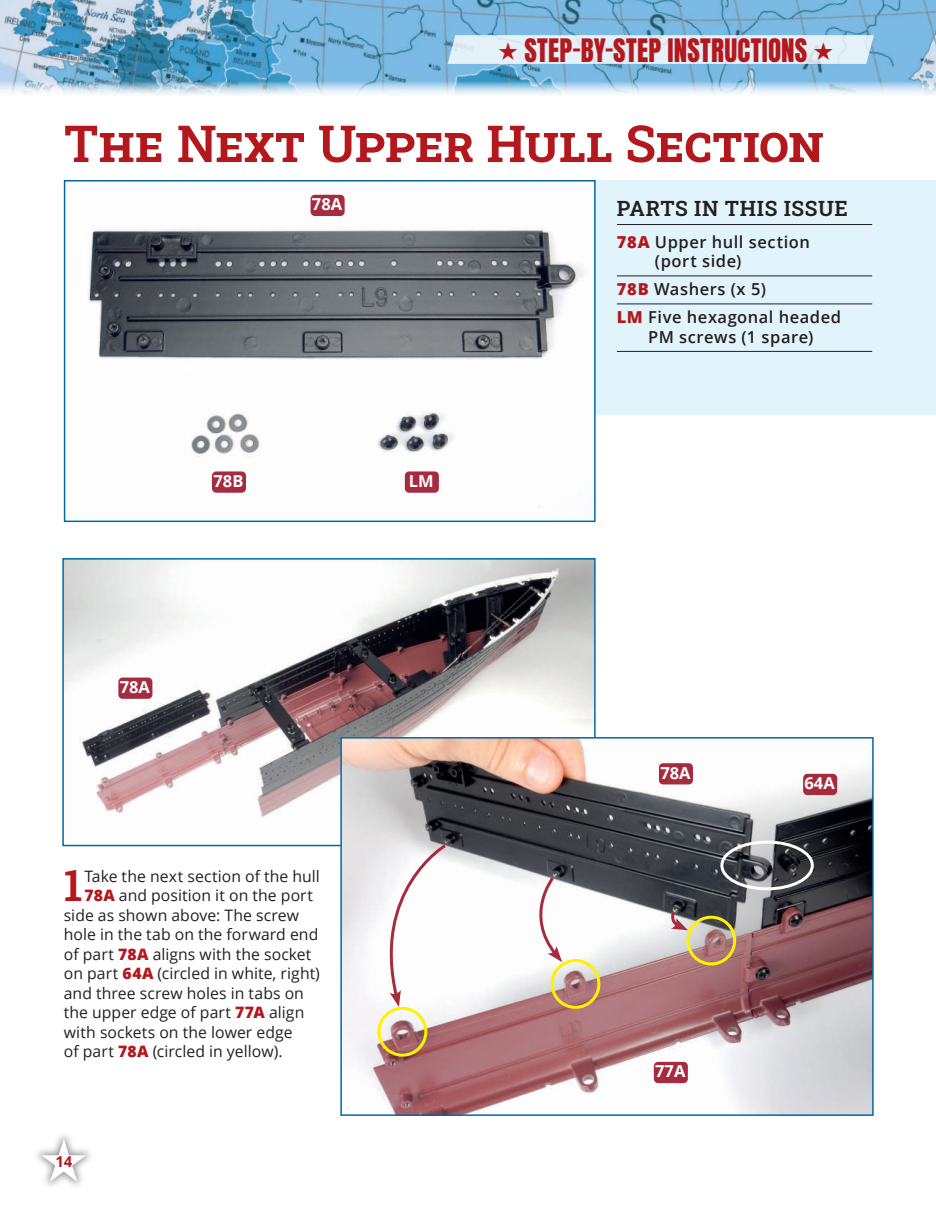
<style>
.page{position:relative;width:936px;height:1212px;background:#fff}
.page>*{position:absolute;margin:0;border:0;box-sizing:border-box;transform-origin:0 0}
.t1{font:600 51px "Roboto Slab";letter-spacing:-.01em;color:#b4181d}
.t2{font:600 43.2px "Roboto Slab";color:#b4181d}
.t3{font:27px "Anton";letter-spacing:.01em;color:#b4181d}
.t4{font:600 21px "Roboto Slab";letter-spacing:.025em;color:#231f20}
.t5{font:600 16.5px/19.5px "Open Sans";letter-spacing:.03em;color:#231f20}
.t6{font:700 16.5px "Open Sans";color:#fff}
.t7{font:15.75px "Open Sans";letter-spacing:.005em;color:#231f20}
.t8{font:700 15px "Open Sans";color:#b4181d}
.s1{font-weight:800;color:#b4181d}
.s2{color:#fff}
</style>
<div class="page">
<div style="left:33px;top:1130px;width:62px;height:60px;background:#231f20;opacity:.5"></div>
<img style="left:0;top:0;width:935px;height:95px">
<svg style="left:447px;top:35px;width:426px;height:29px;background:#dfedf6"></svg>
<div style="left:526px;top:180px;width:409px;height:234px;background:#e1f4fc"></div>
<hr style="left:617px;top:224px;width:255px;height:1px;background:#231f20">
<hr style="left:617px;top:275px;width:255px;height:1px;background:#231f20">
<hr style="left:617px;top:303px;width:255px;height:1px;background:#231f20">
<hr style="left:617px;top:351px;width:255px;height:1px;background:#231f20">
<img style="left:87px;top:183px;width:505px;height:309px">
<div style="left:64px;top:180px;width:531px;height:342px;border:2px solid #0068a5"></div>
<div style="left:310px;top:195px;width:34px;height:21px;background:#a62b3e;border-radius:4px"></div>
<div style="left:212px;top:471px;width:34px;height:22px;background:#a62b3e;border-radius:4px"></div>
<div style="left:405px;top:471px;width:34px;height:22px;background:#a62b3e;border-radius:4px"></div>
<img style="left:65px;top:561px;width:527px;height:256px">
<div style="left:62px;top:558px;width:533px;height:288px;border:2px solid #0068a5"></div>
<img style="left:343px;top:740px;width:527px;height:373px">
<div style="left:340px;top:737px;width:533px;height:379px;border:2px solid #0068a5"></div>
<div style="left:118px;top:677px;width:34px;height:22px;background:#a62b3e;border-radius:4px"></div>
<div style="left:377px;top:1007px;width:50px;height:49px;border:3px solid #fff101;border-radius:50%"></div>
<div style="left:686px;top:916px;width:50px;height:49px;border:3px solid #fff101;border-radius:50%"></div>
<div style="left:550px;top:959px;width:50px;height:50px;border:3px solid #fff101;border-radius:50%"></div>
<div style="left:720px;top:840px;width:93px;height:50px;border:3px solid #fff;border-radius:50%"></div>
<div style="left:659px;top:763px;width:34px;height:21px;background:#a62b3e;border-radius:4px"></div>
<div style="left:653px;top:1062px;width:34px;height:21px;background:#a62b3e;border-radius:4px"></div>
<div style="left:803px;top:774px;width:34px;height:21px;background:#a62b3e;border-radius:4px"></div>
<svg style="left:371px;top:843px;width:77px;height:164px"></svg>
<svg style="left:524px;top:875px;width:38px;height:87px"></svg>
<svg style="left:669px;top:909px;width:19px;height:21px"></svg>
<h3 class="t3" style="left:498px;top:36px;width:337px">• STEP-BY-STEP INSTRUCTIONS •</h3>
<h1 class="t1" style="left:64px;top:109px;width:761px">The Next Upper Hull Section</h1>
<h3 class="t4" style="left:617px;top:194px;width:233px">PARTS IN THIS ISSUE</h3>
<p class="t5" style="left:655px;top:231px;width:156px;text-indent:-38px"><span class="s1">78A</span> Upper hull section (port side)</p>
<p class="t5" style="left:617px;top:275px;width:226px;line-height:28px"><span class="s1">78B</span> Washers (x 5)<br><span class="s1">LM</span> Five hexagonal headed</p>
<p class="t5" style="left:648px;top:326px;width:167px">PM screws (1 spare)</p>
<p class="t6" style="left:312px;top:193px;width:32px">78A</p>
<p class="t6" style="left:213px;top:469px;width:31px">78B</p>
<p class="t6" style="left:409px;top:469px;width:26px">LM</p>
<p class="t6" style="left:120px;top:675px;width:32px">78A</p>
<h2 class="t2" style="left:64px;top:856px;width:20px">1</h2>
<p class="t7" style="left:84px;top:865px;width:237px">Take the next section of the hull</p>
<p class="t7" style="left:84px;top:884px;width:230px"><span class="s1">78A</span> and position it on the port</p>
<p class="t7" style="left:64px;top:904px;width:237px">side as shown above: The screw</p>
<p class="t7" style="left:64px;top:923px;width:256px">hole in the tab on the forward end</p>
<p class="t7" style="left:64px;top:943px;width:249px">of part <span class="s1">78A</span> aligns with the socket</p>
<p class="t7" style="left:64px;top:962px;width:257px">on part <span class="s1">64A</span> (circled in white, right)</p>
<p class="t7" style="left:64px;top:982px;width:241px">and three screw holes in tabs on</p>
<p class="t7" style="left:64px;top:1001px;width:242px">the upper edge of part <span class="s1">77A</span> align</p>
<p class="t7" style="left:64px;top:1021px;width:230px">with sockets on the lower edge</p>
<p class="t7" style="left:64px;top:1040px;width:220px">of part <span class="s1">78A</span> (circled in yellow).</p>
<p class="t8" style="left:39px;top:1151px;width:50px"><span class="s2">•</span>1 4</p>
<p class="t6" style="left:660px;top:761px;width:32px">78A</p>
<p class="t6" style="left:655px;top:1060px;width:32px">77A</p>
<p class="t6" style="left:804px;top:772px;width:32px">64A</p>
</div>
